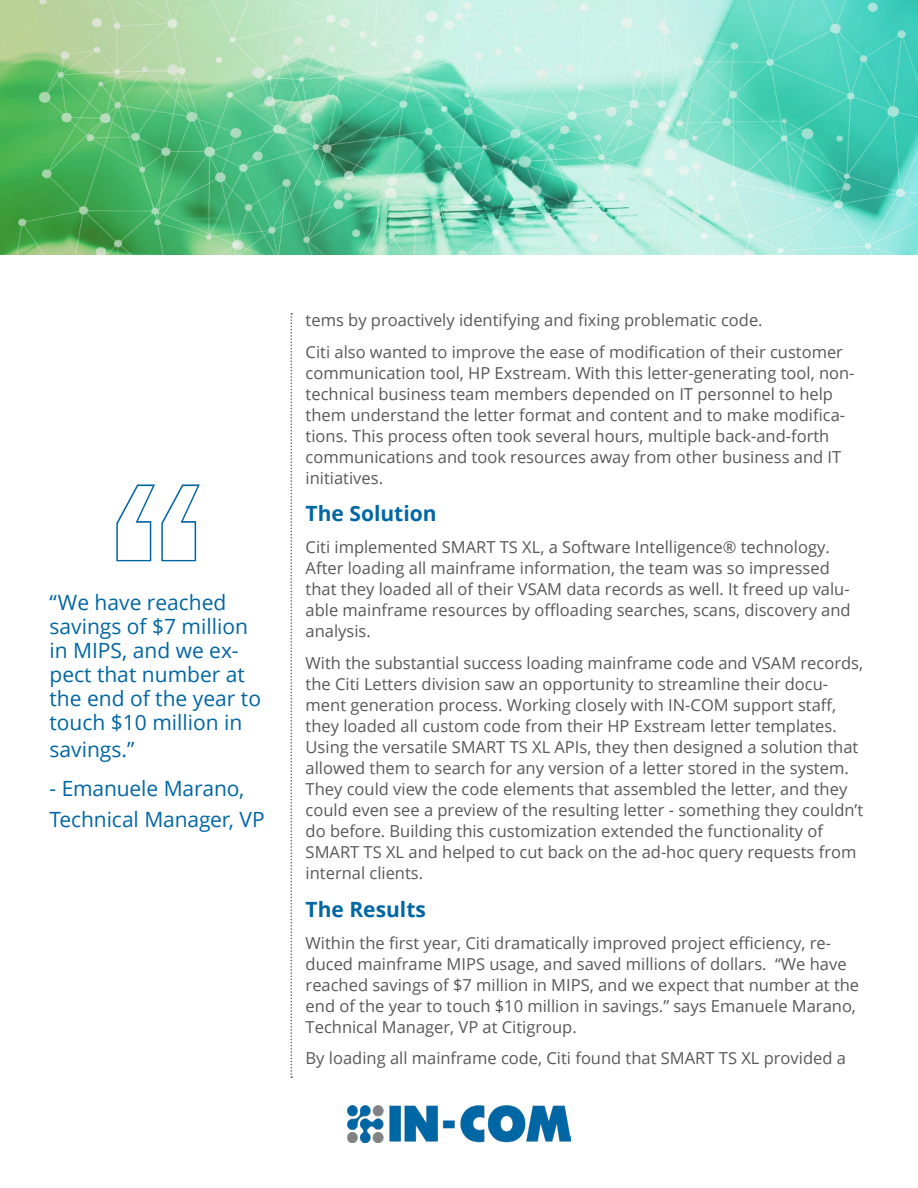
<style>
.page{position:relative;width:918px;height:1188px;background:#fff}
.page>*{position:absolute;margin:0;border:0;box-sizing:border-box;transform-origin:0 0}
.t1{font:500 condensed 300px "Franklin Gothic";color:#fff}
.t2{font:21px/24px "Open Sans";color:#0066a4}
.t3{font:700 21px "Open Sans";color:#0066a4}
.t4{font:16.5px/21px "Open Sans";color:#585858}
</style>
<div class="page">
<img style="left:348px;top:1106px;width:222px;height:36px">
<svg style="left:291px;top:313px;width:1px;height:765px"></svg>
<img style="left:0;top:0;width:918px;height:255px">
<svg style="left:116px;top:484px;width:84px;height:78px"></svg>
<h1 class="t1" style="left:102px;top:393px;width:114px">“</h1>
<p class="t2" style="left:50px;top:590px;width:213px">“We have reached savings of $7 million in MIPS, and we ex&shy;pect that number at the end of the year to touch $10 million in</p>
<p class="t2" style="left:50px;top:737px;width:86px">savings.”</p>
<p class="t2" style="left:50px;top:772px;width:217px;line-height:31.5px">- Emanuele Marano,<br>Technical Manager, VP</p>
<p class="t4" style="left:306px;top:304px;width:539px;line-height:31.8px">tems by proactively identifying and fixing problematic code.<br>Citi also wanted to improve the ease of modification of their customer</p>
<p class="t4" style="left:306px;top:362px;width:550px">communication tool, HP Exstream. With this letter-generating tool, non&shy;technical business team members depended on IT personnel to help them understand the letter format and content and to make modifica&shy;tions. This process often took several hours, multiple back-and-forth communications and took resources away from other business and IT initiatives.</p>
<p class="t3" style="left:306px;top:499px;width:132px">The Solution</p>
<p class="t4" style="left:306px;top:536px;width:547px">Citi implemented SMART TS XL, a Software Intelligence® technology.<br>After loading all mainframe information, the team was so impressed that they loaded all of their VSAM data records as well. It freed up valu&shy;able mainframe resources by offloading searches, scans, discovery and analysis.</p>
<p class="t4" style="left:306px;top:652px;width:559px">With the substantial success loading mainframe code and VSAM records, the Citi Letters division saw an opportunity to streamline their docu&shy;ment generation process. Working closely with IN-COM support staff, they loaded all custom code from their HP Exstream letter templates.<br>Using the versatile SMART TS XL APIs, they then designed a solution that allowed them to search for any version of a letter stored in the system.<br>They could view the code elements that assembled the letter, and they could even see a preview of the resulting letter - something they couldn’t do before. Building this customization extended the functionality of SMART TS XL and helped to cut back on the ad-hoc query requests from internal clients.</p>
<p class="t3" style="left:306px;top:894px;width:122px">The Results</p>
<p class="t4" style="left:306px;top:932px;width:555px">Within the first year, Citi dramatically improved project efficiency, re&shy;duced mainframe MIPS usage, and saved millions of dollars. “We have reached savings of $7 million in MIPS, and we expect that number at the end of the year to touch $10 million in savings.” says Emanuele Marano, Technical Manager, VP at Citigroup.</p>
<p class="t4" style="left:306px;top:1048px;width:542px">By loading all mainframe code, Citi found that SMART TS XL provided a</p>
</div>
